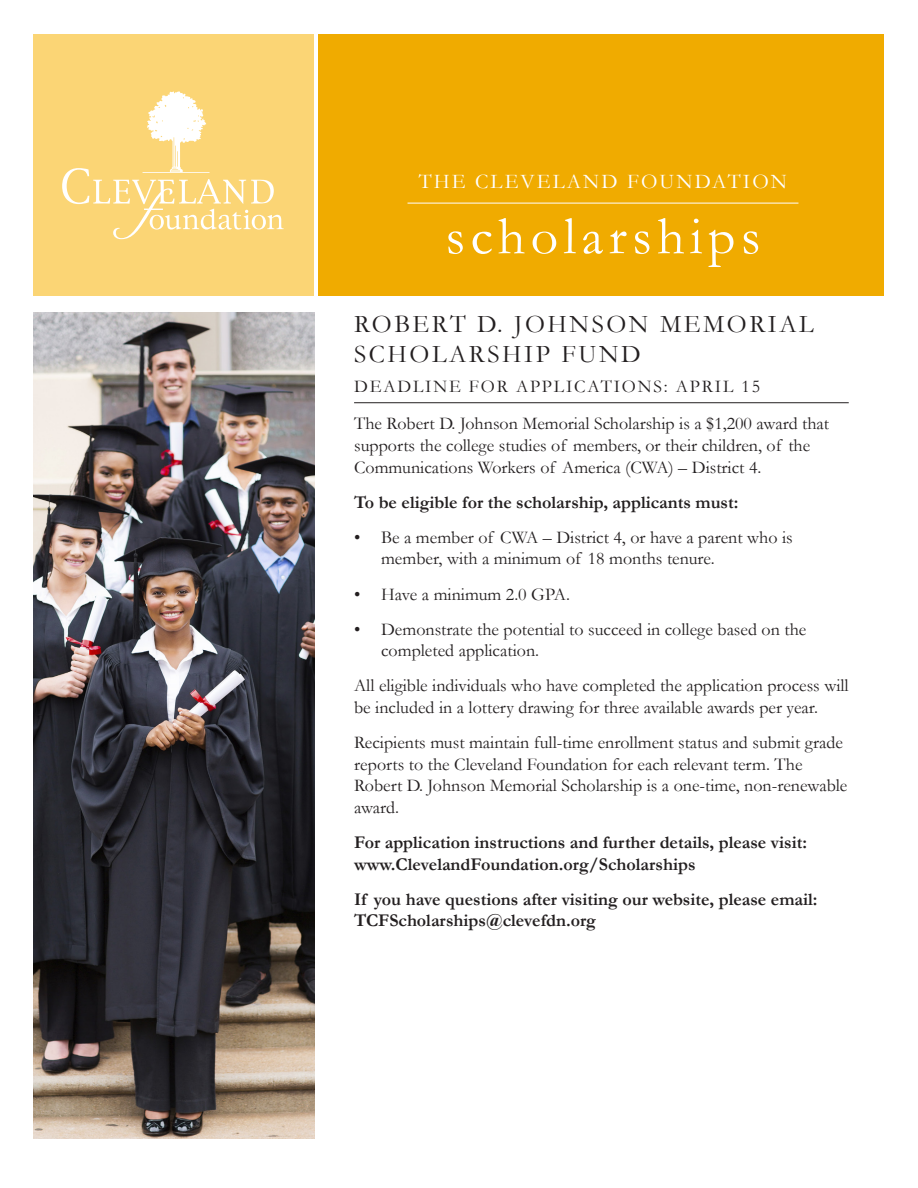
<style>
.page{position:relative;width:918px;height:1188px;background:#fff}
.page>*{position:absolute;margin:0;border:0;box-sizing:border-box;transform-origin:0 0}
.t1{font:54px "Garamond";letter-spacing:.1em;color:#fff}
.t2{font:25.5px/30.6px "Garamond";letter-spacing:.1em;color:#231f20}
.t3{font:21px "Garamond";letter-spacing:.1em;color:#fff}
.t4{font:18px/21.6px "Garamond";color:#231f20}
.t5{font:700 18px/21.6px "Garamond";color:#231f20}
.t6{font:18px "Garamond";letter-spacing:.1em;color:#231f20}
</style>
<div class="page">
<img style="left:34px;top:313px;width:280px;height:825px">
<div style="left:34px;top:34px;width:280px;height:262px;background:#fbd575"></div>
<div style="left:319px;top:34px;width:565px;height:262px;background:#f0ab00"></div>
<svg style="left:62px;top:92px;width:222px;height:147px"></svg>
<hr style="left:408px;top:203px;width:390px;height:1px;background:#fff">
<hr style="left:354px;top:402px;width:495px;height:1px;background:#231f20">
<p class="t3" style="left:419px;top:168px;width:370px">THE CLEVELAND FOUNDATION</p>
<h1 class="t1" style="left:445px;top:200px;width:317px">scholarships</h1>
<h2 class="t2" style="left:354px;top:308px;width:461px">ROBERT D. JOHNSON MEMORIAL<br>SCHOLARSHIP FUND</h2>
<p class="t6" style="left:354px;top:374px;width:408px">DEADLINE FOR APPLICATIONS: APRIL 15</p>
<p class="t4" style="left:354px;top:413px;width:477px">The Robert D. Johnson Memorial Scholarship is a $1,200 award that supports the college studies of members, or their children, of the<br>Communications Workers of America (CWA) – District 4.</p>
<p class="t5" style="left:354px;top:491px;width:386px">To be eligible for the scholarship, applicants must:</p>
<p class="t4" style="left:381px;top:526px;width:413px;text-indent:-27px">• Be a member of CWA – District 4, or have a parent who is member, with a minimum of 18 months tenure.</p>
<p class="t4" style="left:354px;top:583px;width:217px">• Have a minimum 2.0 GPA.</p>
<p class="t4" style="left:381px;top:618px;width:427px;text-indent:-27px">• Demonstrate the potential to succeed in college based on the completed application.</p>
<p class="t4" style="left:354px;top:674px;width:496px">All eligible individuals who have completed the application process will be included in a lottery drawing for three available awards per year.</p>
<p class="t4" style="left:354px;top:731px;width:495px">Recipients must maintain full-time enrollment status and submit grade reports to the Cleveland Foundation for each relevant term. The Robert D. Johnson Memorial Scholarship is a one-time, non-renewable award.</p>
<p class="t5" style="left:354px;top:832px;width:454px">For application instructions and further details, please visit: www.ClevelandFoundation.org/Scholarships</p>
<p class="t5" style="left:354px;top:888px;width:465px">If you have questions after visiting our website, please email:<br>TCFScholarships@clevefdn.org</p>
</div>
